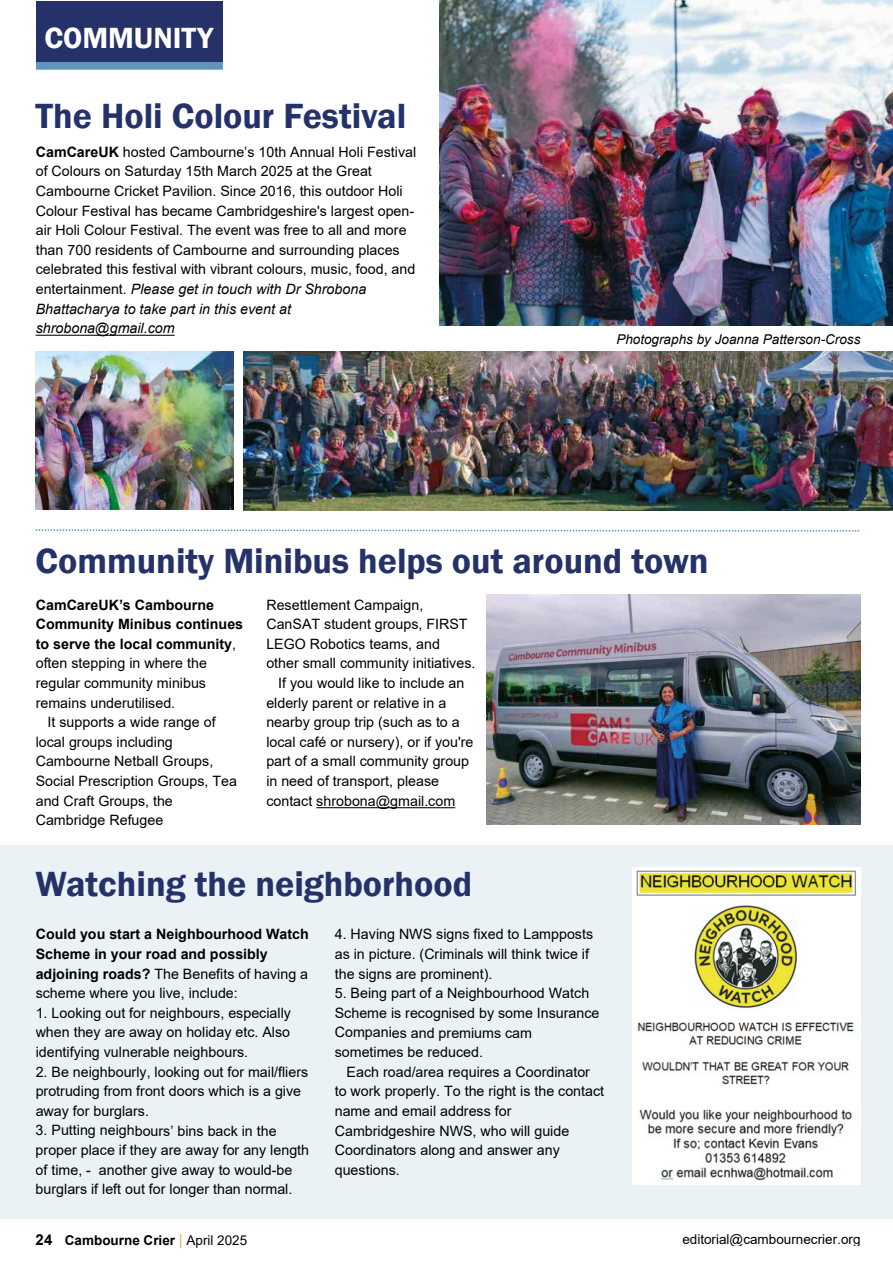
<style>
.page{position:relative;width:893px;height:1263px;background:#fff}
.page>*{position:absolute;margin:0;border:0;box-sizing:border-box;transform-origin:0 0}
.t1{font:600 36px "Franklin Gothic";color:#243269}
.t2{font:600 30px "Franklin Gothic";color:#fff}
.t3{font:14.25px/19.6px "Arial";color:#000}
.t4{font:700 14.25px/19.6px "Arial";color:#000}
.t5{font:italic 13.5px "Arial";color:#000}
.t6{font:13.5px "Arial";color:#000}
.t7{font:700 13.5px "Arial";color:#000}
.s1{font-weight:700}
.s2{font-style:italic}
.s3{font-weight:400}
.s4{font-size:15px}
.s5{font-weight:400;font-size:15px;color:#d2b567}
</style>
<div class="page">
<div style="left:0;top:845px;width:893px;height:374px;background:#eaf2f6"></div>
<svg style="left:35px;top:529px;width:825px;height:3px"></svg>
<div style="left:36px;top:55px;width:187px;height:15px;background:#6096bb"></div>
<div style="left:36px;top:1px;width:187px;height:61px;background:#243269"></div>
<hr style="left:316px;top:807px;width:139px;height:1px;background:#000">
<hr style="left:36px;top:335px;width:139px;height:1px;background:#000">
<img style="left:439px;top:0;width:454px;height:325px">
<img style="left:244px;top:351px;width:649px;height:159px">
<img style="left:36px;top:351px;width:198px;height:159px">
<img style="left:486px;top:594px;width:375px;height:230px">
<img style="left:632px;top:867px;width:229px;height:317px">
<h2 class="t2" style="left:44px;top:20px;width:170px">COMMUNITY</h2>
<h1 class="t1" style="left:36px;top:94px;width:372px">The Holi Colour Festival</h1>
<p class="t3" style="left:36px;top:142px;width:382px"><span class="s1">CamCareUK</span> hosted Cambourne’s 10th Annual Holi Festival of Colours on Saturday 15th March 2025 at the Great Cambourne Cricket Pavilion. Since 2016, this outdoor Holi Colour Festival has became Cambridgeshire's largest open&shy;air Holi Colour Festival. The event was free to all and more than 700 residents of Cambourne and surrounding places celebrated this festival with vibrant colours, music, food, and entertainment. <span class="s2">Please get in touch with Dr Shrobona Bhattacharya to take part in this event at shrobona@gmail.com</span></p>
<p class="t5" style="left:616px;top:330px;width:246px">Photographs by Joanna Patterson-Cross</p>
<h1 class="t1" style="left:36px;top:538px;width:674px">Community Minibus helps out around town</h1>
<p class="t4" style="left:36px;top:595px;width:180px">CamCareUK’s Cambourne</p>
<p class="t4" style="left:36px;top:614px;width:209px">Community Minibus continues</p>
<p class="t4" style="left:36px;top:634px;width:202px">to serve the local community<span class="s3">,</span></p>
<p class="t3" style="left:36px;top:653px;width:173px">often stepping in where the</p>
<p class="t3" style="left:36px;top:673px;width:172px">regular community minibus</p>
<p class="t3" style="left:36px;top:693px;width:141px">remains underutilised.</p>
<p class="t3" style="left:48px;top:712px;width:170px">It supports a wide range of</p>
<p class="t3" style="left:36px;top:732px;width:139px">local groups including</p>
<p class="t3" style="left:36px;top:751px;width:179px">Cambourne Netball Groups,</p>
<p class="t3" style="left:36px;top:771px;width:203px">Social Prescription Groups, Tea</p>
<p class="t3" style="left:36px;top:791px;width:139px">and Craft Groups, the</p>
<p class="t3" style="left:36px;top:810px;width:129px">Cambridge Refugee</p>
<p class="t3" style="left:266px;top:595px;width:158px">Resettlement Campaign,</p>
<p class="t3" style="left:266px;top:614px;width:203px">CanSAT student groups, FIRST</p>
<p class="t3" style="left:266px;top:634px;width:175px">LEGO Robotics teams, and</p>
<p class="t3" style="left:266px;top:653px;width:211px">other small community initiatives.</p>
<p class="t3" style="left:278px;top:673px;width:188px">If you would like to include an</p>
<p class="t3" style="left:266px;top:693px;width:181px">elderly parent or relative in a</p>
<p class="t3" style="left:266px;top:712px;width:195px">nearby group trip (such as to a</p>
<p class="t3" style="left:266px;top:732px;width:209px">local café or nursery), or if you're</p>
<p class="t3" style="left:266px;top:751px;width:204px">part of a small community group</p>
<p class="t3" style="left:266px;top:771px;width:174px">in need of transport, please</p>
<p class="t3" style="left:266px;top:791px;width:190px">contact shrobona@gmail.com</p>
<h1 class="t1" style="left:36px;top:861px;width:438px">Watching the neighborhood</h1>
<p class="t4" style="left:36px;top:925px;width:275px">Could you start a Neighbourhood Watch Scheme in your road and possibly adjoining roads? <span class="s3">The Benefits of having a scheme where you live, include:</span></p>
<p class="t3" style="left:36px;top:1003px;width:257px;text-align:justify">1. Looking out for neighbours, especially when they are away on holiday etc. Also identifying vulnerable neighbours.</p>
<p class="t3" style="left:36px;top:1062px;width:274px">2. Be neighbourly, looking out for mail/fliers protruding from front doors which is a give away for burglars.</p>
<p class="t3" style="left:36px;top:1120px;width:275px">3. Putting neighbours’ bins back in the proper place if they are away for any length of time, - another give away to would-be burglars if left out for longer than normal.</p>
<p class="t3" style="left:335px;top:924px;width:260px">4. Having NWS signs fixed to Lampposts as in picture. (Criminals will think twice if the signs are prominent).</p>
<p class="t3" style="left:335px;top:983px;width:266px">5. Being part of a Neighbourhood Watch<br>Scheme is recognised by some Insurance<br>Companies and premiums cam sometimes be reduced.</p>
<p class="t3" style="left:335px;top:1062px;width:271px;text-indent:12px">Each road/area requires a Coordinator to work properly. To the right is the contact name and email address for<br>Cambridgeshire NWS, who will guide<br>Coordinators along and answer any questions.</p>
<p class="t7" style="left:36px;top:1230px;width:213px"><span class="s4">24</span> Cambourne Crier <span class="s5">|</span> <span class="s3">April 2025</span></p>
<p class="t6" style="left:682px;top:1229px;width:180px">editorial@cambournecrier.org</p>
</div>
